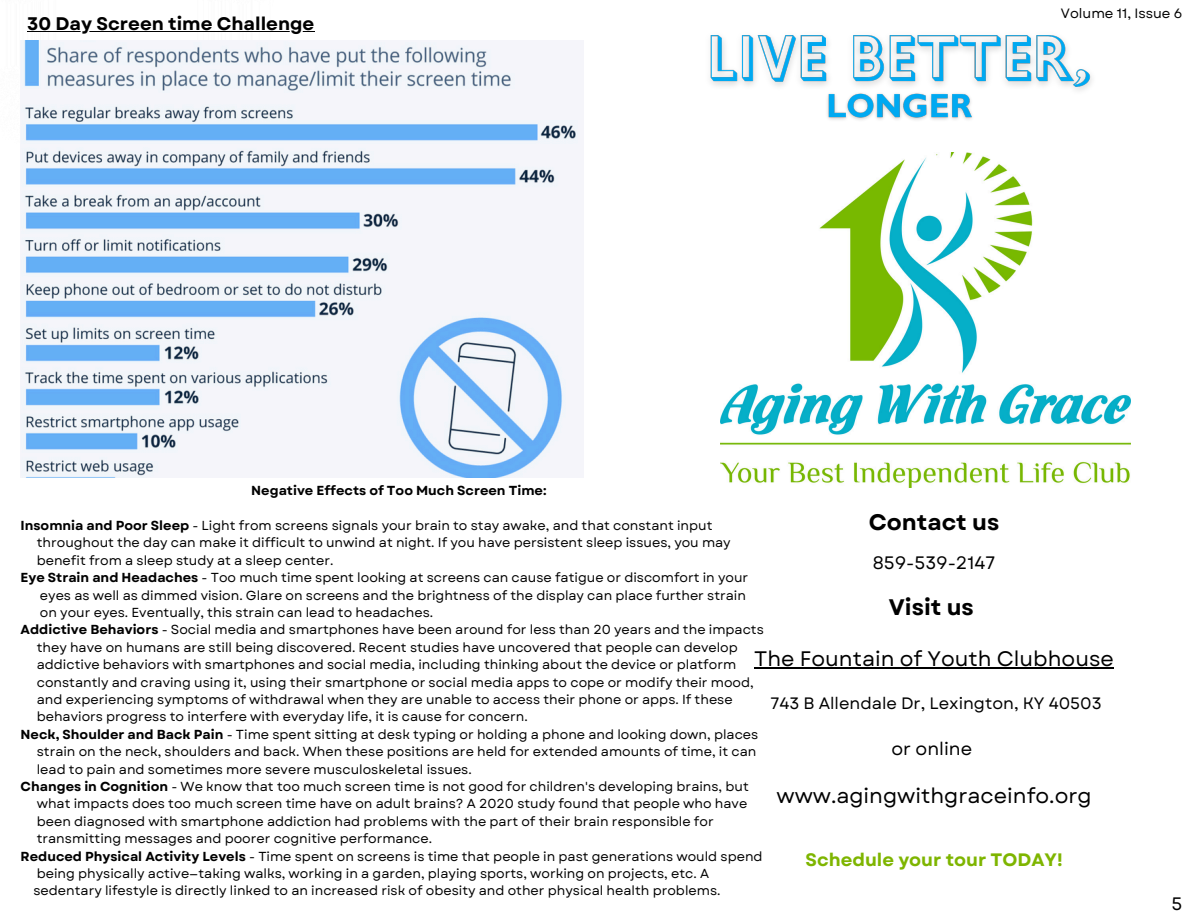
<style>
.page{position:relative;width:1188px;height:918px;background:#fff}
.page>*{position:absolute;margin:0;border:0;box-sizing:border-box;transform-origin:0 0}
.t1{font:700 22.5px "Garet";color:#000}
.t2{font:21px "Garet";color:#000}
.t3{font:700 18.15px "Garet";color:#000}
.t4{font:700 18px "Garet";color:#7eb500}
.t5{font:18px "Garet";color:#000}
.t6{font:16.5px "Garet";color:#000}
.t7{font:13.5px "Garet";color:#000}
.t8{font:13.05px "Garet";color:#000}
.t9{font:700 13.05px "Garet";color:#000}
.s1{font-weight:700}
</style>
<div class="page">
<img style="left:721px;top:152px;width:409px;height:336px">
<img style="left:21px;top:40px;width:557px;height:438px">
<hr style="left:27px;top:31px;width:287px;height:1px;background:#000">
<img style="left:710px;top:35px;width:382px;height:56px">
<img style="left:823px;top:89px;width:155px;height:31px">
<hr style="left:754px;top:667px;width:360px;height:2px;background:#000">
<p class="t3" style="left:27px;top:11px;width:289px">30 Day Screen time Challenge</p>
<p class="t7" style="left:1061px;top:4px;width:123px">Volume 11, Issue 6</p>
<p class="t9" style="left:251px;top:481px;width:297px">Negative Effects of Too Much Screen Time:</p>
<p class="t8" style="left:21px;top:516px;width:693px"><span class="s1">Insomnia and Poor Sleep</span> - Light from screens signals your brain to stay awake, and that constant input</p>
<p class="t8" style="left:37px;top:533px;width:695px">throughout the day can make it difficult to unwind at night. If you have persistent sleep issues, you may</p>
<p class="t8" style="left:37px;top:551px;width:298px">benefit from a sleep study at a sleep center.</p>
<p class="t8" style="left:21px;top:568px;width:729px"><span class="s1">Eye Strain and Headaches</span> - Too much time spent looking at screens can cause fatigue or discomfort in your</p>
<p class="t8" style="left:40px;top:586px;width:708px">eyes as well as dimmed vision. Glare on screens and the brightness of the display can place further strain</p>
<p class="t8" style="left:40px;top:603px;width:395px">on your eyes. Eventually, this strain can lead to headaches.</p>
<p class="t8" style="left:21px;top:620px;width:745px"><span class="s1">Addictive Behaviors</span> - Social media and smartphones have been around for less than 20 years and the impacts</p>
<p class="t8" style="left:37px;top:638px;width:703px">they have on humans are still being discovered. Recent studies have uncovered that people can develop</p>
<p class="t8" style="left:37px;top:655px;width:701px">addictive behaviors with smartphones and social media, including thinking about the device or platform</p>
<p class="t8" style="left:37px;top:673px;width:718px">constantly and craving using it, using their smartphone or social media apps to cope or modify their mood,</p>
<p class="t8" style="left:37px;top:690px;width:697px">and experiencing symptoms of withdrawal when they are unable to access their phone or apps. If these</p>
<p class="t8" style="left:37px;top:707px;width:493px">behaviors progress to interfere with everyday life, it is cause for concern.</p>
<p class="t8" style="left:21px;top:725px;width:739px"><span class="s1">Neck, Shoulder and Back Pain</span> - Time spent sitting at desk typing or holding a phone and looking down, places</p>
<h2 class="t8" style="left:37px;top:742px;width:721px">strain on the neck, shoulders and back. When these positions are held for extended amounts of time, it can</h2>
<h5 class="t8" style="left:37px;top:760px;width:437px">lead to pain and sometimes more severe musculoskeletal issues.</h5>
<h2 class="t8" style="left:21px;top:777px;width:730px"><span class="s1">Changes in Cognition</span> - We know that too much screen time is not good for children's developing brains, but</h2>
<h3 class="t8" style="left:37px;top:794px;width:712px">what impacts does too much screen time have on adult brains? A 2020 study found that people who have</h3>
<h5 class="t8" style="left:37px;top:812px;width:678px">been diagnosed with smartphone addiction had problems with the part of their brain responsible for</h5>
<h5 class="t8" style="left:37px;top:829px;width:397px">transmitting messages and poorer cognitive performance.</h5>
<h3 class="t8" style="left:21px;top:847px;width:744px"><span class="s1">Reduced Physical Activity Levels</span> - Time spent on screens is time that people in past generations would spend</h3>
<h4 class="t8" style="left:37px;top:864px;width:674px">being physically active—taking walks, working in a garden, playing sports, working on projects, etc. A</h4>
<p class="t8" style="left:34px;top:881px;width:689px">sedentary lifestyle is directly linked to an increased risk of obesity and other physical health problems.</p>
<p class="t1" style="left:869px;top:506px;width:132px">Contact us</p>
<p class="t5" style="left:873px;top:550px;width:124px">859-539-2147</p>
<p class="t1" style="left:889px;top:591px;width:86px">Visit us</p>
<p class="t2" style="left:754px;top:644px;width:361px">The Fountain of Youth Clubhouse</p>
<p class="t6" style="left:771px;top:692px;width:333px">743 B Allendale Dr, Lexington, KY 40503</p>
<p class="t5" style="left:892px;top:736px;width:82px">or online</p>
<p class="t2" style="left:776px;top:781px;width:317px">www.agingwithgraceinfo.org</p>
<p class="t4" style="left:806px;top:847px;width:259px">Schedule your tour TODAY!</p>
<h6 class="t5" style="left:1172px;top:891px;width:12px">5</h6>
</div>
